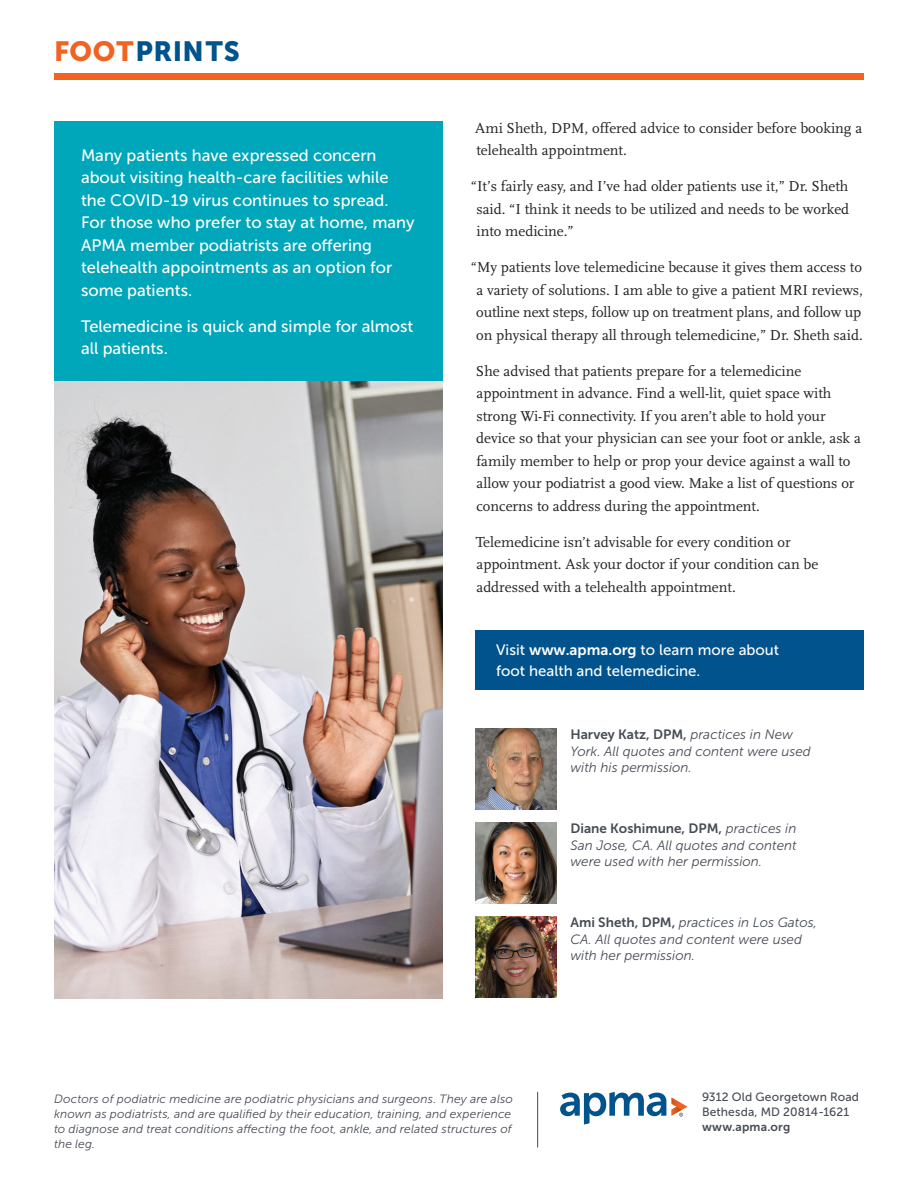
<style>
.page{position:relative;width:918px;height:1188px;background:#fff}
.page>*{position:absolute;margin:0;border:0;box-sizing:border-box;transform-origin:0 0}
.t1{font:27.6px "Museo Sans 900";letter-spacing:.025em;color:#00538d}
.intro{font:16.5px/22.5px "Museo Sans 500";color:#fff}
.body{font:15px/22.5px "Scala";color:#231f20}
.body-2{font:15px/21px "Museo Sans 500";color:#fff}
.body-3{font:italic 13.5px/16.5px "Museo Sans 300";color:#464b54}
.address{font:italic 12px/15px "Museo Sans 300";letter-spacing:.01em;color:#464b54}
.address-2{font:12px/15px "Museo Sans 500";letter-spacing:.01em;color:#464b54}
.s1{color:#f26221}
.s2{font-family:"Museo Sans 700"}
.s3{font-family:"Museo Sans 700";font-style:normal}
</style>
<div class="page">
<img style="left:476px;top:729px;width:81px;height:81px">
<img style="left:476px;top:823px;width:81px;height:81px">
<img style="left:476px;top:917px;width:81px;height:81px">
<img style="left:54px;top:381px;width:388px;height:618px">
<div style="left:54px;top:74px;width:810px;height:6px;background:#f26221"></div>
<svg style="left:560px;top:1092px;width:106px;height:33px"></svg>
<svg style="left:672px;top:1098px;width:15px;height:19px"></svg>
<hr style="left:537px;top:1092px;width:1px;height:56px;background:#464b54">
<div style="left:476px;top:630px;width:388px;height:60px;background:#00538d"></div>
<div style="left:54px;top:122px;width:388px;height:259px;background:#00a6b9"></div>
<p class="t1" style="left:54px;top:36px;width:187px"><span class="s1">FOOT</span>PRINTS</p>
<p class="intro" style="left:81px;top:144px;width:335px">Many patients have expressed concern about visiting health-care facilities while the COVID-19 virus continues to spread.<br>For those who prefer to stay at home, many APMA member podiatrists are offering telehealth appointments as an option for some patients.</p>
<p class="intro" style="left:81px;top:315px;width:334px">Telemedicine is quick and simple for almost all patients.</p>
<p class="body" style="left:475px;top:117px;width:389px">Ami Sheth, DPM, offered advice to consider before booking a telehealth appointment.</p>
<p class="body" style="left:476px;top:175px;width:374px;text-align:justify;text-indent:-5px">“It’s fairly easy, and I’ve had older patients use it,” Dr. Sheth said. “I think it needs to be utilized and needs to be worked into medicine.”</p>
<p class="body" style="left:471px;top:256px;width:394px;text-align:center">“My patients love telemedicine because it gives them access to a variety of solutions. I am able to give a patient MRI reviews, outline next steps, follow up on treatment plans, and follow up on physical therapy all through telemedicine,” Dr. Sheth said.</p>
<p class="body" style="left:476px;top:360px;width:386px">She advised that patients prepare for a telemedicine appointment in advance. Find a well-lit, quiet space with strong Wi-Fi connectivity. If you aren’t able to hold your device so that your physician can see your foot or ankle, ask a family member to help or prop your device against a wall to allow your podiatrist a good view. Make a list of questions or concerns to address during the appointment.</p>
<p class="body" style="left:476px;top:531px;width:344px">Telemedicine isn’t advisable for every condition or appointment. Ask your doctor if your condition can be addressed with a telehealth appointment.</p>
<p class="body-2" style="left:496px;top:640px;width:285px">Visit <span class="s2">www.apma.org</span> to learn more about foot health and telemedicine.</p>
<p class="body-3" style="left:570px;top:726px;width:242px"><span class="s3">Harvey Katz, DPM,</span> practices in New<br>York. All quotes and content were used with his permission.</p>
<p class="body-3" style="left:570px;top:820px;width:228px;text-align:justify"><span class="s3">Diane Koshimune, DPM,</span> practices in San Jose, CA. All quotes and content were used with her permission.</p>
<p class="body-3" style="left:570px;top:914px;width:248px"><span class="s3">Ami Sheth, DPM,</span> practices in Los Gatos,<br>CA. All quotes and content were used with her permission.</p>
<p class="address" style="left:54px;top:1091px;width:461px">Doctors of podiatric medicine are podiatric physicians and surgeons. They are also known as podiatrists, and are qualified by their education, training, and experience to diagnose and treat conditions affecting the foot, ankle, and related structures of the leg.</p>
<p class="address-2" style="left:702px;top:1089px;width:159px">9312 Old Georgetown Road<br>Bethesda, MD 20814-1621 <span class="s2">www.apma.org</span></p>
</div>
